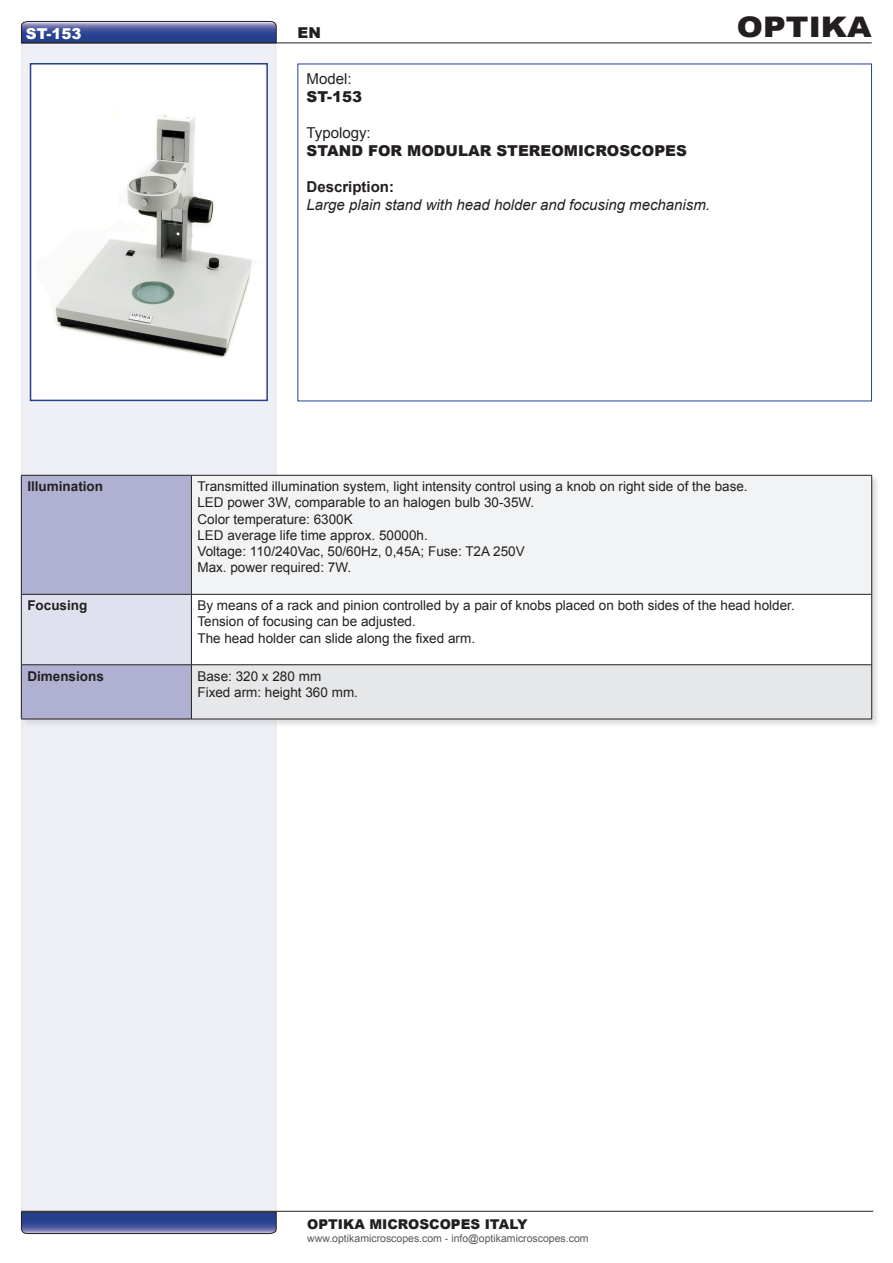
<style>
.page{position:relative;width:893px;height:1263px;background:#fff}
.page>*{position:absolute;margin:0;border:0;box-sizing:border-box;transform-origin:0 0}
.t1{font:900 28.35px "Arial";color:#231f20;scale:1.11 1}
.t2{font:italic 15px "Arial";color:#231f20}
.t3{font:900 15px "Arial";color:#231f20}
.t4{font:15px "Arial";color:#231f20}
.t5{font:700 15px "Arial";color:#231f20}
.t6{font:900 15px "Arial";color:#fff}
.t7{font:13.5px "Arial";color:#231f20}
.t8{font:700 13.5px "Arial";color:#231f20}
.t9{font:900 13.5px "Arial";color:#231f20}
.t10{font:10.5px "Arial";color:#57585a}
</style>
<div class="page">
<div style="left:22px;top:43px;width:254px;height:1169px;background:#eff0f7"></div>
<svg style="left:21px;top:21px;width:256px;height:22px"></svg>
<hr style="left:21px;top:43px;width:851px;height:1px;background:#231f20">
<div style="left:20px;top:474px;width:861px;height:255px;background:#d1d2d4;opacity:.75"></div>
<div style="left:22px;top:476px;width:169px;height:243px;background:#afb0d2"></div>
<div style="left:191px;top:475px;width:681px;height:119px;background:#f2f3f4"></div>
<div style="left:21px;top:594px;width:170px;height:71px;background:#e0e1ee"></div>
<div style="left:191px;top:594px;width:681px;height:71px;background:#fff"></div>
<div style="left:191px;top:665px;width:681px;height:54px;background:#e6e7e9"></div>
<hr style="left:21px;top:475px;width:170px;height:1px;background:#231f20">
<hr style="left:21px;top:475px;width:1px;height:119px;background:#231f20">
<hr style="left:191px;top:475px;width:681px;height:1px;background:#231f20">
<hr style="left:191px;top:475px;width:1px;height:119px;background:#231f20">
<hr style="left:871px;top:475px;width:1px;height:119px;background:#231f20">
<hr style="left:21px;top:594px;width:170px;height:1px;background:#231f20">
<hr style="left:21px;top:594px;width:1px;height:71px;background:#231f20">
<hr style="left:191px;top:594px;width:681px;height:1px;background:#231f20">
<hr style="left:191px;top:594px;width:1px;height:71px;background:#231f20">
<hr style="left:871px;top:594px;width:1px;height:71px;background:#231f20">
<hr style="left:21px;top:664px;width:170px;height:1px;background:#231f20">
<hr style="left:21px;top:665px;width:1px;height:54px;background:#231f20">
<hr style="left:191px;top:664px;width:681px;height:1px;background:#231f20">
<hr style="left:191px;top:665px;width:1px;height:54px;background:#231f20">
<hr style="left:871px;top:665px;width:1px;height:54px;background:#231f20">
<hr style="left:21px;top:719px;width:170px;height:1px;background:#231f20">
<hr style="left:191px;top:719px;width:681px;height:1px;background:#231f20">
<hr style="left:21px;top:1211px;width:852px;height:1px;background:#231f20">
<div style="left:31px;top:64px;width:236px;height:336px;background:#fff"></div>
<img style="left:54px;top:115px;width:198px;height:243px">
<div style="left:30px;top:63px;width:238px;height:338px;border:2px solid #253f8e"></div>
<svg style="left:21px;top:1212px;width:256px;height:22px"></svg>
<p class="t6" style="left:26px;top:22px;width:57px">ST-153</p>
<p class="t3" style="left:298px;top:21px;width:25px">EN</p>
<p class="t4" style="left:307px;top:68px;width:47px">Model:</p>
<p class="t3" style="left:307px;top:85px;width:57px">ST-153</p>
<p class="t4" style="left:307px;top:122px;width:66px">Typology:</p>
<p class="t3" style="left:307px;top:139px;width:381px">STAND FOR MODULAR STEREOMICROSCOPES</p>
<p class="t5" style="left:307px;top:176px;width:89px">Description:</p>
<p class="t2" style="left:307px;top:195px;width:405px">Large plain stand with head holder and focusing mechanism.</p>
<p class="t1" style="left:737px;top:7px;width:123px">OPTIKA</p>
<p class="t8" style="left:27px;top:477px;width:77px">Illumination</p>
<p class="t7" style="left:197px;top:477px;width:552px">Transmitted illumination system, light intensity control using a knob on right side of the base.</p>
<p class="t7" style="left:197px;top:494px;width:338px">LED power 3W, comparable to an halogen bulb 30-35W.</p>
<p class="t7" style="left:197px;top:510px;width:157px">Color temperature: 6300K</p>
<p class="t7" style="left:197px;top:526px;width:232px">LED average life time approx. 50000h.</p>
<p class="t7" style="left:197px;top:542px;width:329px">Voltage: 110/240Vac, 50/60Hz, 0,45A; Fuse: T2A 250V</p>
<p class="t7" style="left:197px;top:558px;width:155px">Max. power required: 7W.</p>
<p class="t8" style="left:27px;top:596px;width:62px">Focusing</p>
<p class="t7" style="left:197px;top:597px;width:599px">By means of a rack and pinion controlled by a pair of knobs placed on both sides of the head holder.</p>
<p class="t7" style="left:197px;top:613px;width:220px">Tension of focusing can be adjusted.</p>
<p class="t7" style="left:197px;top:629px;width:279px">The head holder can slide along the fixed arm.</p>
<p class="t8" style="left:27px;top:667px;width:78px">Dimensions</p>
<p class="t7" style="left:197px;top:667px;width:125px">Base: 320 x 280 mm</p>
<p class="t7" style="left:197px;top:683px;width:162px">Fixed arm: height 360 mm.</p>
<p class="t9" style="left:307px;top:1214px;width:222px">OPTIKA MICROSCOPES ITALY</p>
<p class="t10" style="left:307px;top:1231px;width:283px">www.optikamicroscopes.com - info@optikamicroscopes.com</p>
</div>
